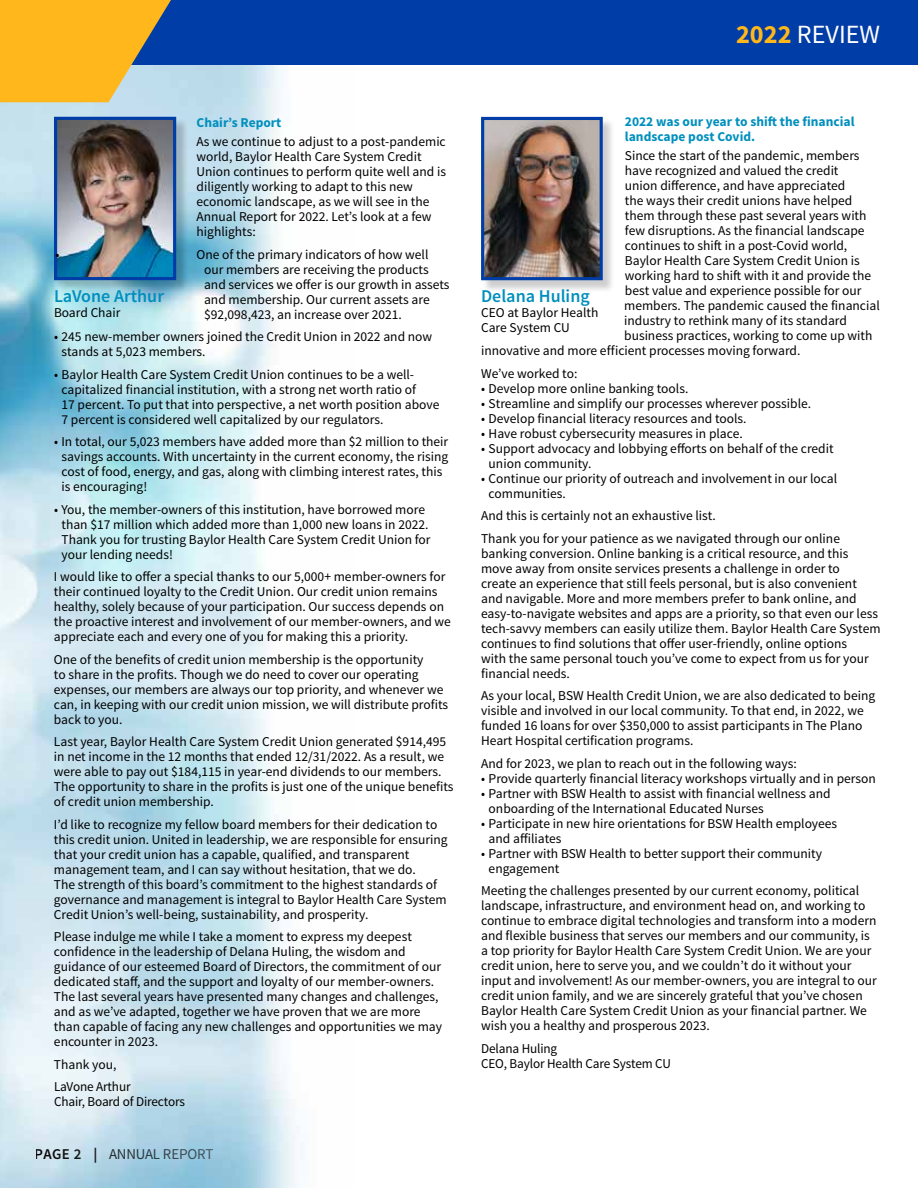
<style>
.page{position:relative;width:918px;height:1188px;background:#fff}
.page>*{position:absolute;margin:0;border:0;box-sizing:border-box;transform-origin:0 0}
.t1{font:26.25px "Source Sans Pro";color:#fff}
.t2{font:600 18px "Source Sans Pro";color:#008fbe}
.t3{font:15px "Source Sans Pro";letter-spacing:-.01em;color:#000}
.t4{font:13.5px/15px "Source Sans Pro";color:#000}
.t5{font:700 13.5px/15px "Source Sans Pro";color:#008fbe}
.s1{font-weight:700;color:#ffb71b}
.s2{font-weight:600}
.s3{font-weight:700}
</style>
<div class="page">
<img style="left:0;top:64px;width:355px;height:1124px">
<div style="left:483px;top:118px;width:132px;height:175px;background:#000;opacity:.2"></div>
<img style="left:485px;top:121px;width:114px;height:155px">
<div style="left:481px;top:117px;width:122px;height:163px;border:3px solid #003da6"></div>
<div style="left:109px;top:0;width:809px;height:64px;background:#003da6"></div>
<svg style="left:0;top:0;width:171px;height:102px;background:#e5b23c"></svg>
<div style="left:56px;top:118px;width:133px;height:175px;background:#000;opacity:.2"></div>
<img style="left:58px;top:121px;width:114px;height:155px">
<div style="left:54px;top:117px;width:122px;height:163px;border:3px solid #003da6"></div>
<h1 class="t1" style="left:736px;top:18px;width:145px"><span class="s1">2022</span> REVIEW</h1>
<p class="t5" style="left:197px;top:115px;width:86px">Chair’s Report</p>
<p class="t4" style="left:197px;top:134px;width:251px">As we continue to adjust to a post-pandemic world, Baylor Health Care System Credit Union continues to perform quite well and is diligently working to adapt to this new economic landscape, as we will see in the Annual Report for 2022. Let’s look at a few highlights:</p>
<p class="t4" style="left:56px;top:247px;width:6px">•</p>
<p class="t4" style="left:204px;top:247px;width:247px;text-indent:-8px">One of the primary indicators of how well our members are receiving the products and services we offer is our growth in assets and membership. Our current assets are $92,098,423, an increase over 2021.</p>
<p class="t4" style="left:62px;top:329px;width:372px;text-indent:-8px">• 245 new-member owners joined the Credit Union in 2022 and now stands at 5,023 members.</p>
<p class="t4" style="left:62px;top:367px;width:379px;text-indent:-8px">• Baylor Health Care System Credit Union continues to be a well&shy;capitalized financial institution, with a strong net worth ratio of<br>17 percent. To put that into perspective, a net worth position above 7 percent is considered well capitalized by our regulators.</p>
<p class="t4" style="left:62px;top:434px;width:388px;text-indent:-8px">• In total, our 5,023 members have added more than $2 million to their savings accounts. With uncertainty in the current economy, the rising cost of food, energy, and gas, along with climbing interest rates, this is encouraging!</p>
<p class="t4" style="left:62px;top:502px;width:371px;text-indent:-8px">• You, the member-owners of this institution, have borrowed more than $17 million which added more than 1,000 new loans in 2022.<br>Thank you for trusting Baylor Health Care System Credit Union for your lending needs!</p>
<p class="t4" style="left:54px;top:569px;width:398px">I would like to offer a special thanks to our 5,000+ member-owners for their continued loyalty to the Credit Union. Our credit union remains healthy, solely because of your participation. Our success depends on the proactive interest and involvement of our member-owners, and we appreciate each and every one of you for making this a priority.</p>
<p class="t4" style="left:54px;top:652px;width:396px">One of the benefits of credit union membership is the opportunity<br>to share in the profits. Though we do need to cover our operating expenses, our members are always our top priority, and whenever we can, in keeping with our credit union mission, we will distribute profits back to you.</p>
<p class="t4" style="left:54px;top:734px;width:401px">Last year, Baylor Health Care System Credit Union generated $914,495 in net income in the 12 months that ended 12/31/2022. As a result, we were able to pay out $184,115 in year-end dividends to our members.<br>The opportunity to share in the profits is just one of the unique benefits of credit union membership.</p>
<p class="t4" style="left:54px;top:817px;width:395px">I’d like to recognize my fellow board members for their dedication to this credit union. United in leadership, we are responsible for ensuring that your credit union has a capable, qualified, and transparent management team, and I can say without hesitation, that we do.<br>The strength of this board’s commitment to the highest standards of governance and management is integral to Baylor Health Care System Credit Union’s well-being, sustainability, and prosperity.</p>
<p class="t4" style="left:54px;top:929px;width:390px">Please indulge me while I take a moment to express my deepest confidence in the leadership of Delana Huling, the wisdom and guidance of our esteemed Board of Directors, the commitment of our dedicated staff, and the support and loyalty of our member-owners.<br>The last several years have presented many changes and challenges, and as we’ve adapted, together we have proven that we are more than capable of facing any new challenges and opportunities we may encounter in 2023.</p>
<p class="t4" style="left:54px;top:1053px;width:78px;line-height:22.5px">Thank you,<br>LaVone Arthur</p>
<p class="t4" style="left:54px;top:1094px;width:132px">Chair, Board of Directors</p>
<h2 class="t2" style="left:54px;top:285px;width:112px">LaVone Arthur</h2>
<p class="t4" style="left:54px;top:305px;width:68px">Board Chair</p>
<p class="t3" style="left:35px;top:1145px;width:180px"><span class="s2">PAGE 2</span> <span class="s3">|</span> ANNUAL REPORT</p>
<p class="t5" style="left:625px;top:114px;width:231px">2022 was our year to shift the financial landscape post Covid.</p>
<p class="t4" style="left:625px;top:149px;width:236px">Since the start of the pandemic, members</p>
<p class="t4" style="left:625px;top:164px;width:215px">have recognized and valued the credit</p>
<p class="t4" style="left:625px;top:179px;width:222px">union difference, and have appreciated</p>
<p class="t4" style="left:625px;top:194px;width:229px">the ways their credit unions have helped</p>
<p class="t4" style="left:625px;top:209px;width:243px">them through these past several years with</p>
<p class="t4" style="left:625px;top:224px;width:241px">few disruptions. As the financial landscape</p>
<p class="t4" style="left:625px;top:239px;width:224px">continues to shift in a post-Covid world,</p>
<p class="t4" style="left:625px;top:254px;width:236px">Baylor Health Care System Credit Union is</p>
<p class="t4" style="left:625px;top:269px;width:248px">working hard to shift with it and provide the</p>
<p class="t4" style="left:625px;top:284px;width:238px">best value and experience possible for our</p>
<p class="t4" style="left:624px;top:299px;width:257px">members. The pandemic caused the financial</p>
<p class="t4" style="left:624px;top:314px;width:224px">industry to rethink many of its standard</p>
<p class="t4" style="left:624px;top:329px;width:250px">business practices, working to come up with</p>
<p class="t4" style="left:481px;top:344px;width:321px">innovative and more efficient processes moving forward.</p>
<p class="t4" style="left:481px;top:366px;width:98px">We’ve worked to:</p>
<p class="t4" style="left:481px;top:381px;width:209px">• Develop more online banking tools.</p>
<p class="t4" style="left:481px;top:396px;width:332px">• Streamline and simplify our processes wherever possible.</p>
<p class="t4" style="left:481px;top:411px;width:267px">• Develop financial literacy resources and tools.</p>
<p class="t4" style="left:481px;top:426px;width:263px">• Have robust cybersecurity measures in place.</p>
<p class="t4" style="left:489px;top:441px;width:347px;text-indent:-8px">• Support advocacy and lobbying efforts on behalf of the credit union community.</p>
<p class="t4" style="left:489px;top:471px;width:350px;text-indent:-8px">• Continue our priority of outreach and involvement in our local communities.</p>
<p class="t4" style="left:481px;top:505px;width:360px;line-height:22.5px">And this is certainly not an exhaustive list.<br>Thank you for your patience as we navigated through our online</p>
<p class="t4" style="left:481px;top:546px;width:401px">banking conversion. Online banking is a critical resource, and this move away from onsite services presents a challenge in order to<br>create an experience that still feels personal, but is also convenient and navigable. More and more members prefer to bank online, and easy-to-navigate websites and apps are a priority, so that even our less tech-savvy members can easily utilize them. Baylor Health Care System continues to find solutions that offer user-friendly, online options<br>with the same personal touch you’ve come to expect from us for your financial needs.</p>
<p class="t4" style="left:481px;top:689px;width:396px">As your local, BSW Health Credit Union, we are also dedicated to being visible and involved in our local community. To that end, in 2022, we funded 16 loans for over $350,000 to assist participants in The Plano Heart Hospital certification programs.</p>
<p class="t4" style="left:481px;top:756px;width:317px">And for 2023, we plan to reach out in the following ways:</p>
<p class="t4" style="left:481px;top:771px;width:396px">• Provide quarterly financial literacy workshops virtually and in person</p>
<p class="t4" style="left:489px;top:786px;width:343px;text-indent:-8px">• Partner with BSW Health to assist with financial wellness and onboarding of the International Educated Nurses</p>
<p class="t4" style="left:489px;top:816px;width:350px;text-indent:-8px">• Participate in new hire orientations for BSW Health employees and affiliates</p>
<p class="t4" style="left:489px;top:846px;width:335px;text-indent:-8px">• Partner with BSW Health to better support their community engagement</p>
<p class="t4" style="left:481px;top:884px;width:397px">Meeting the challenges presented by our current economy, political landscape, infrastructure, and environment head on, and working to continue to embrace digital technologies and transform into a modern and flexible business that serves our members and our community, is a top priority for Baylor Health Care System Credit Union. We are your credit union, here to serve you, and we couldn’t do it without your input and involvement! As our member-owners, you are integral to our credit union family, and we are sincerely grateful that you’ve chosen Baylor Health Care System Credit Union as your financial partner. We wish you a healthy and prosperous 2023.</p>
<p class="t4" style="left:481px;top:1041px;width:191px">Delana Huling<br>CEO, Baylor Health Care System CU</p>
<h2 class="t2" style="left:481px;top:285px;width:110px">Delana Huling</h2>
<p class="t4" style="left:481px;top:306px;width:119px">CEO at Baylor Health<br>Care System CU</p>
</div>
